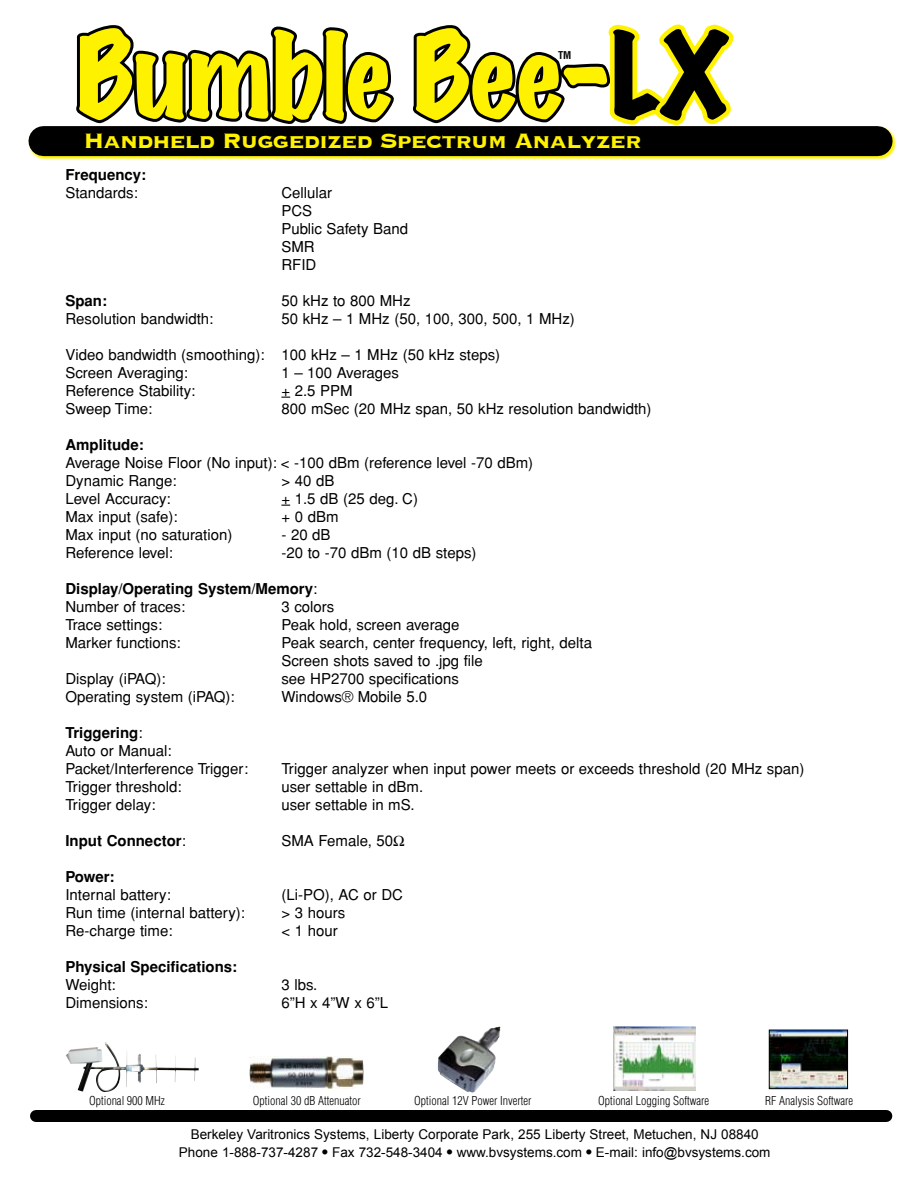
<style>
.page{position:relative;width:918px;height:1188px;background:#fff}
.page>*{position:absolute;margin:0;border:0;box-sizing:border-box;transform-origin:0 0}
.t1{font:expanded 105px "Marker Felt";letter-spacing:-.01em;color:#fff200}
.t2{font:700 27px "Copperplate";letter-spacing:-.04em;color:#fff200}
.t3{font:15px/18px "Helvetica";color:#000}
.t4{font:700 15px/18px "Helvetica";color:#000}
.t5{font:13.5px/18px "Arial";color:#000;text-align:center}
.t6{font:300 condensed 12px "Helvetica";color:#000}
.t7{font:700 condensed 10.5px "Helvetica";color:#000}
.s1{color:#000}
.s2{font-weight:400}
.s3{font-weight:700}
.s4{font-family:"Helvetica";font-weight:700;font-stretch:condensed}
</style>
<div class="page">
<svg style="left:29px;top:126px;width:867px;height:34px;background:#d1ca54"></svg>
<div style="left:44px;top:126px;width:834px;height:30px;background:#000"></div>
<svg style="left:72px;top:25px;width:326px;height:102px"></svg>
<svg style="left:408px;top:24px;width:330px;height:103px"></svg>
<div style="left:36px;top:1110px;width:850px;height:12px;background:#000"></div>
<img style="left:250px;top:1056px;width:113px;height:33px">
<img style="left:438px;top:1026px;width:63px;height:67px">
<img style="left:66px;top:1042px;width:133px;height:50px">
<img style="left:614px;top:1027px;width:82px;height:63px">
<img style="left:771px;top:1032px;width:75px;height:55px">
<div style="left:769px;top:1030px;width:79px;height:59px;border:1px solid #000"></div>
<h1 class="t1" style="left:77px;top:-2px;width:655px">Bumble Bee-<span class="s1">LX</span></h1>
<h2 class="t2" style="left:83px;top:124px;width:560px">Handheld Ruggedized Spectrum Analyzer</h2>
<p class="t7" style="left:558px;top:48px;width:15px">TM</p>
<p class="t4" style="left:65px;top:165px;width:82px">Frequency:</p>
<p class="t3" style="left:65px;top:183px;width:74px">Standards:</p>
<p class="t3" style="left:281px;top:183px;width:128px">Cellular<br>PCS<br>Public Safety Band<br>SMR<br>RFID</p>
<p class="t4" style="left:65px;top:291px;width:43px">Span:</p>
<p class="t3" style="left:281px;top:291px;width:131px">50 kHz to 800 MHz</p>
<p class="t3" style="left:65px;top:309px;width:149px">Resolution bandwidth:</p>
<p class="t3" style="left:281px;top:309px;width:295px">50 kHz – 1 MHz (50, 100, 300, 500, 1 MHz)</p>
<p class="t3" style="left:65px;top:345px;width:436px">Video bandwidth (smoothing): 100 kHz – 1 MHz (50 kHz steps)<br>Screen Averaging:</p>
<p class="t3" style="left:281px;top:363px;width:119px">1 – 100 Averages</p>
<p class="t3" style="left:65px;top:381px;width:132px">Reference Stability:</p>
<p class="t3" style="left:281px;top:381px;width:73px">+ 2.5 PPM</p>
<p class="t3" style="left:65px;top:399px;width:89px">Sweep Time:</p>
<p class="t3" style="left:281px;top:399px;width:372px">800 mSec (20 MHz span, 50 kHz resolution bandwidth)</p>
<p class="t4" style="left:65px;top:435px;width:80px">Amplitude:</p>
<p class="t3" style="left:65px;top:453px;width:469px">Average Noise Floor (No input): &lt; -100 dBm (reference level -70 dBm)<br>Dynamic Range:</p>
<p class="t3" style="left:281px;top:471px;width:54px">&gt; 40 dB</p>
<p class="t3" style="left:65px;top:489px;width:107px">Level Accuracy:</p>
<p class="t3" style="left:281px;top:489px;width:138px">+ 1.5 dB (25 deg. C)</p>
<p class="t3" style="left:65px;top:507px;width:114px">Max input (safe):</p>
<p class="t3" style="left:281px;top:507px;width:59px">+ 0 dBm</p>
<p class="t3" style="left:65px;top:525px;width:169px">Max input (no saturation)</p>
<p class="t3" style="left:281px;top:525px;width:51px">- 20 dB</p>
<p class="t3" style="left:65px;top:543px;width:109px">Reference level:</p>
<p class="t3" style="left:281px;top:543px;width:197px">-20 to -70 dBm (10 dB steps)</p>
<p class="t4" style="left:65px;top:579px;width:254px">Display/Operating System/Memory<span class="s2">:<br>Number of traces:</span></p>
<p class="t3" style="left:281px;top:597px;width:54px">3 colors</p>
<p class="t3" style="left:65px;top:615px;width:98px">Trace settings:</p>
<p class="t3" style="left:281px;top:615px;width:180px">Peak hold, screen average</p>
<p class="t3" style="left:65px;top:633px;width:117px">Marker functions:</p>
<p class="t3" style="left:281px;top:633px;width:312px">Peak search, center frequency, left, right, delta<br>Screen shots saved to .jpg file</p>
<p class="t3" style="left:65px;top:669px;width:102px">Display (iPAQ):</p>
<p class="t3" style="left:281px;top:669px;width:179px">see HP2700 specifications</p>
<p class="t3" style="left:65px;top:687px;width:171px">Operating system (iPAQ):</p>
<p class="t3" style="left:281px;top:687px;width:147px">Windows® Mobile 5.0</p>
<p class="t3" style="left:65px;top:723px;width:184px"><span class="s3">Triggering</span>:<br>Auto or Manual:<br>Packet/Interference Trigger:</p>
<p class="t3" style="left:281px;top:759px;width:525px">Trigger analyzer when input power meets or exceeds threshold (20 MHz span)</p>
<p class="t3" style="left:65px;top:777px;width:118px">Trigger threshold:</p>
<p class="t3" style="left:281px;top:777px;width:143px">user settable in dBm.</p>
<p class="t3" style="left:65px;top:795px;width:92px">Trigger delay:</p>
<p class="t3" style="left:281px;top:795px;width:135px">user settable in mS.</p>
<p class="t4" style="left:65px;top:831px;width:122px">Input Connector<span class="s2">:</span></p>
<p class="t3" style="left:281px;top:831px;width:113px">SMA Female, 50</p>
<p class="t4" style="left:65px;top:867px;width:51px">Power:</p>
<p class="t3" style="left:65px;top:885px;width:107px">Internal battery:</p>
<p class="t3" style="left:281px;top:885px;width:123px">(Li-PO), AC or DC</p>
<p class="t3" style="left:65px;top:903px;width:181px">Run time (internal battery):</p>
<p class="t3" style="left:281px;top:903px;width:65px">&gt; 3 hours</p>
<p class="t3" style="left:65px;top:921px;width:109px">Re-charge time:</p>
<p class="t3" style="left:281px;top:921px;width:58px">&lt; 1 hour</p>
<p class="t4" style="left:65px;top:957px;width:173px">Physical Specifications:</p>
<p class="t3" style="left:65px;top:975px;width:52px">Weight:</p>
<p class="t3" style="left:281px;top:975px;width:38px">3 lbs.</p>
<p class="t3" style="left:65px;top:993px;width:84px">Dimensions:</p>
<p class="t3" style="left:281px;top:993px;width:108px">6”H x 4”W x 6”L</p>
<p class="t6" style="left:89px;top:1094px;width:77px">Optional 900 MHz</p>
<p class="t6" style="left:253px;top:1094px;width:109px">Optional 30 dB Attenuator</p>
<p class="t6" style="left:414px;top:1094px;width:119px">Optional 12V Power Inverter</p>
<p class="t6" style="left:598px;top:1094px;width:113px">Optional Logging Software</p>
<p class="t6" style="left:765px;top:1094px;width:89px">RF Analysis Software</p>
<p class="t5" style="left:179px;top:1126px;width:593px">Berkeley Varitronics Systems, Liberty Corporate Park, 255 Liberty Street, Metuchen, NJ 08840<br>Phone 1-888-737-4287 <span class="s4">•</span> Fax 732-548-3404 <span class="s4">•</span> www.bvsystems.com <span class="s4">•</span> E-mail: info@bvsystems.com</p>
</div>
